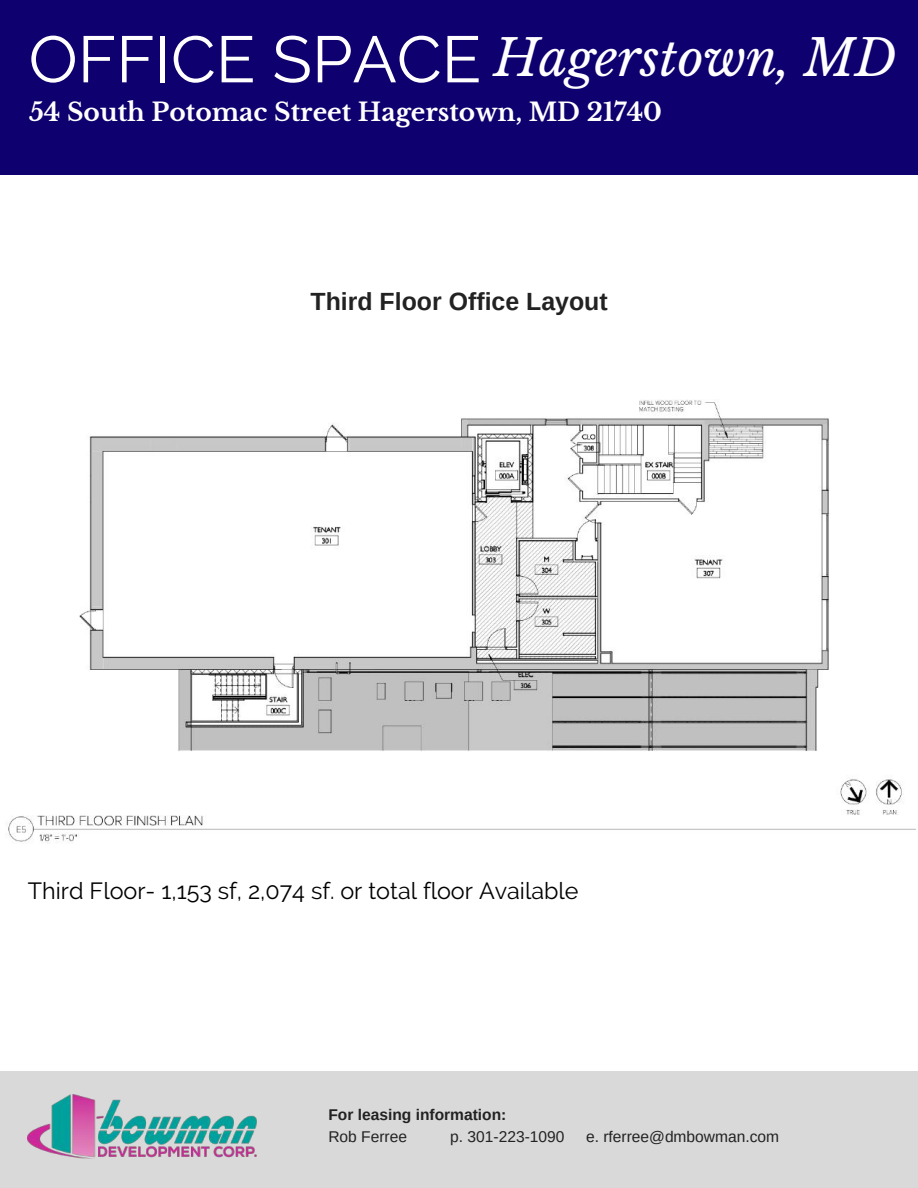
<style>
.page{position:relative;width:918px;height:1188px;background:#fff}
.page>*{position:absolute;margin:0;border:0;box-sizing:border-box;transform-origin:0 0}
.t1{font:65.4px "Raleway";color:#fff}
.t2{font:italic 49.8px "Libre Baskerville";color:#fff}
.t3{font:700 24.9px "Libre Baskerville";color:#fff}
.t4{font:700 24.9px "Arimo";color:#222}
.t5{font:23.4px "Raleway";color:#000}
.t6{font:15.6px "Arimo";color:#222}
.t7{font:700 15.6px "Arimo";color:#222}
</style>
<div class="page">
<div style="left:0;top:0;width:918px;height:174px;background:#0e016f"></div>
<div style="left:0;top:1072px;width:918px;height:116px;background:#d9d9d9"></div>
<img style="left:28px;top:1095px;width:228px;height:64px">
<img style="left:8px;top:400px;width:908px;height:443px">
<h1 class="t1" style="left:29px;top:21px;width:454px">OFFICE SPACE</h1>
<h2 class="t2" style="left:494px;top:28px;width:404px">Hagerstown, MD</h2>
<p class="t3" style="left:29px;top:97px;width:634px">54 South Potomac Street Hagerstown, MD 21740</p>
<p class="t4" style="left:310px;top:287px;width:299px">Third Floor Office Layout</p>
<p class="t5" style="left:28px;top:877px;width:552px">Third Floor- 1,153 sf, 2,074 sf. or total floor Available</p>
<p class="t7" style="left:328px;top:1106px;width:180px">For leasing information:</p>
<p class="t6" style="left:328px;top:1128px;width:80px">Rob Ferree</p>
<p class="t6" style="left:450px;top:1128px;width:116px">p. 301-223-1090</p>
<p class="t6" style="left:586px;top:1128px;width:195px">e. rferree@dmbowman.com</p>
</div>
